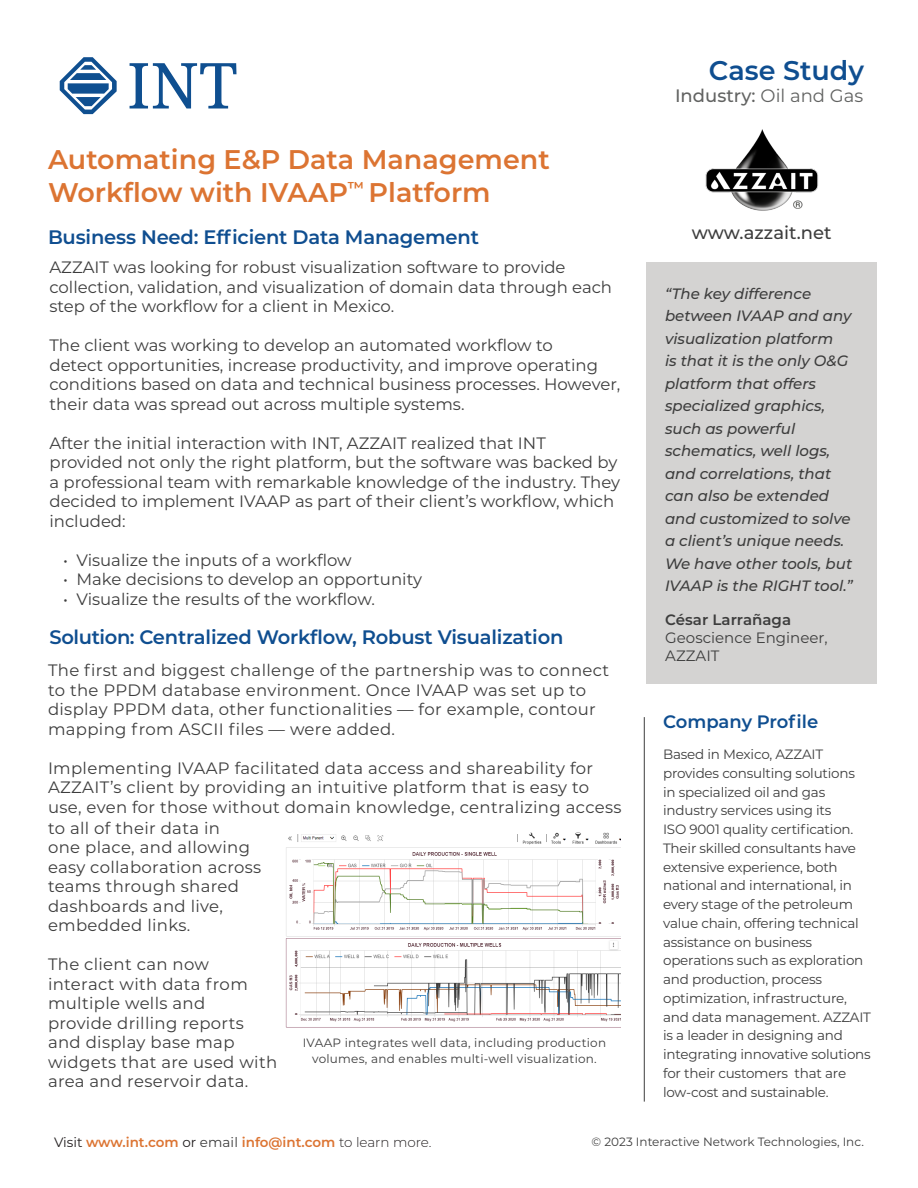
<style>
.page{position:relative;width:918px;height:1188px;background:#fff}
.page>*{position:absolute;margin:0;border:0;box-sizing:border-box;transform-origin:0 0}
.t1{font:600 27px/32.4px "Montserrat";color:#dc7432}
.t2{font:600 27px "Montserrat";color:#0f4e90}
.t3{font:600 19.5px "Montserrat";letter-spacing:-.01em;color:#0f4e90}
.t4{font:500 18px "Montserrat";color:#626362}
.t5{font:600 18px "Montserrat";letter-spacing:-.005em;color:#0f4e90}
.t6{font:500 18px "Montserrat";color:#3d3d3d}
.t7{font:16.5px/19.5px "Montserrat";color:#3d3d3d}
.t8{font:16.5px/19.5px "Montserrat";letter-spacing:.02em;color:#3d3d3d}
.t9{font:italic 500 15px/22.5px "Montserrat";color:#3d3d3d}
.t10{font:15px/18px "Montserrat";color:#3d3d3d}
.t11{font:600 15px "Montserrat";color:#3d3d3d}
.t12{font:13.5px/18.8px "Montserrat";letter-spacing:-.015em;color:#3d3d3d}
.t13{font:600 13.5px "Montserrat";color:#dc7432}
.t14{font:12px/16.5px "Montserrat";letter-spacing:.02em;color:#3d3d3d;text-align:center}
.t15{font:12px "Montserrat";color:#3d3d3d}
.s1{font-weight:400}
.s2{font-weight:400;color:#231f20}
.s3{font-weight:400;color:#3d3d3d}
.s4{font-weight:300;color:#231f20}
</style>
<div class="page">
<svg style="left:130px;top:63px;width:106px;height:45px"></svg>
<svg style="left:60px;top:57px;width:57px;height:57px"></svg>
<div style="left:646px;top:262px;width:231px;height:421px;background:#d4d3d2"></div>
<hr style="left:644px;top:717px;width:1px;height:385px;background:#3d3d3d">
<img style="left:705px;top:129px;width:113px;height:82px">
<img style="left:285px;top:832px;width:335px;height:196px">
<p class="t1" style="left:48px;top:143px;width:503px">Automating E&amp;P Data Management<br>Workflow with IVAAP<sup>™</sup> Platform</p>
<p class="t3" style="left:48px;top:223px;width:433px">Business Need: Efficient Data Management</p>
<p class="t7" style="left:50px;top:257px;width:564px">AZZAIT was looking for robust visualization software to provide collection, validation, and visualization of domain data through each step of the workflow for a client in Mexico.</p>
<p class="t7" style="left:50px;top:335px;width:572px">The client was working to develop an automated workflow to<br>detect opportunities, increase productivity, and improve operating conditions based on data and technical business processes. However, their data was spread out across multiple systems.</p>
<p class="t7" style="left:50px;top:433px;width:572px">After the initial interaction with INT, AZZAIT realized that INT provided not only the right platform, but the software was backed by a professional team with remarkable knowledge of the industry. They decided to implement IVAAP as part of their client’s workflow, which included:</p>
<p class="t7" style="left:63px;top:550px;width:290px">• Visualize the inputs of a workflow</p>
<p class="t7" style="left:63px;top:569px;width:361px">• Make decisions to develop an opportunity</p>
<p class="t7" style="left:63px;top:589px;width:313px">• Visualize the results of the workflow.</p>
<p class="t3" style="left:50px;top:624px;width:515px">Solution: Centralized Workflow, Robust Visualization</p>
<p class="t8" style="left:48px;top:660px;width:563px">The first and biggest challenge of the partnership was to connect to the PPDM database environment. Once IVAAP was set up to display PPDM data, other functionalities — for example, contour mapping from ASCII files — were added.</p>
<p class="t8" style="left:48px;top:757px;width:575px">Implementing IVAAP facilitated data access and shareability for<br>AZZAIT’s client by providing an intuitive platform that is easy to use, even for those without domain knowledge, centralizing access</p>
<p class="t8" style="left:48px;top:817px;width:215px">to all of their data in<br>one place, and allowing easy collaboration across teams through shared dashboards and live, embedded links.</p>
<p class="t8" style="left:48px;top:954px;width:201px">The client can now interact with data from multiple wells and</p>
<p class="t8" style="left:48px;top:1012px;width:231px">provide drilling reports and display base map widgets that are used with area and reservoir data.</p>
<p class="t14" style="left:303px;top:1034px;width:305px">IVAAP integrates well data, including production volumes, and enables multi-well visualization.</p>
<p class="t2" style="left:709px;top:51px;width:157px">Case Study</p>
<p class="t4" style="left:675px;top:83px;width:190px">Industry: <span class="s1">Oil and Gas</span></p>
<p class="t6" style="left:692px;top:220px;width:141px">www.azzait.net</p>
<p class="t9" style="left:665px;top:282px;width:189px">“The key difference between IVAAP and any visualization platform<br>is that it is the only O&amp;G platform that offers specialized graphics, such as powerful schematics, well logs, and correlations, that can also be extended and customized to solve a client’s unique needs.<br>We have other tools, but<br>IVAAP is the RIGHT tool.”</p>
<p class="t11" style="left:665px;top:609px;width:127px">César Larrañaga</p>
<p class="t10" style="left:665px;top:628px;width:164px">Geoscience Engineer,<br>AZZAIT</p>
<p class="t5" style="left:663px;top:708px;width:157px">Company Profile</p>
<p class="t12" style="left:663px;top:744px;width:209px">Based in Mexico, AZZAIT provides consulting solutions in specialized oil and gas industry services using its<br>ISO 9001 quality certification.<br>Their skilled consultants have extensive experience, both national and international, in every stage of the petroleum value chain, offering technical assistance on business operations such as exploration and production, process optimization, infrastructure, and data management. AZZAIT is a leader in designing and integrating innovative solutions for their customers that are low-cost and sustainable.</p>
<p class="t13" style="left:54px;top:1133px;width:379px"><span class="s2">Visit</span> www.int.com <span class="s2">or</span> <span class="s3">email</span> info@int.com <span class="s4">to learn more.</span></p>
<p class="t15" style="left:592px;top:1133px;width:274px">© 2023 Interactive Network Technologies, Inc.</p>
</div>
